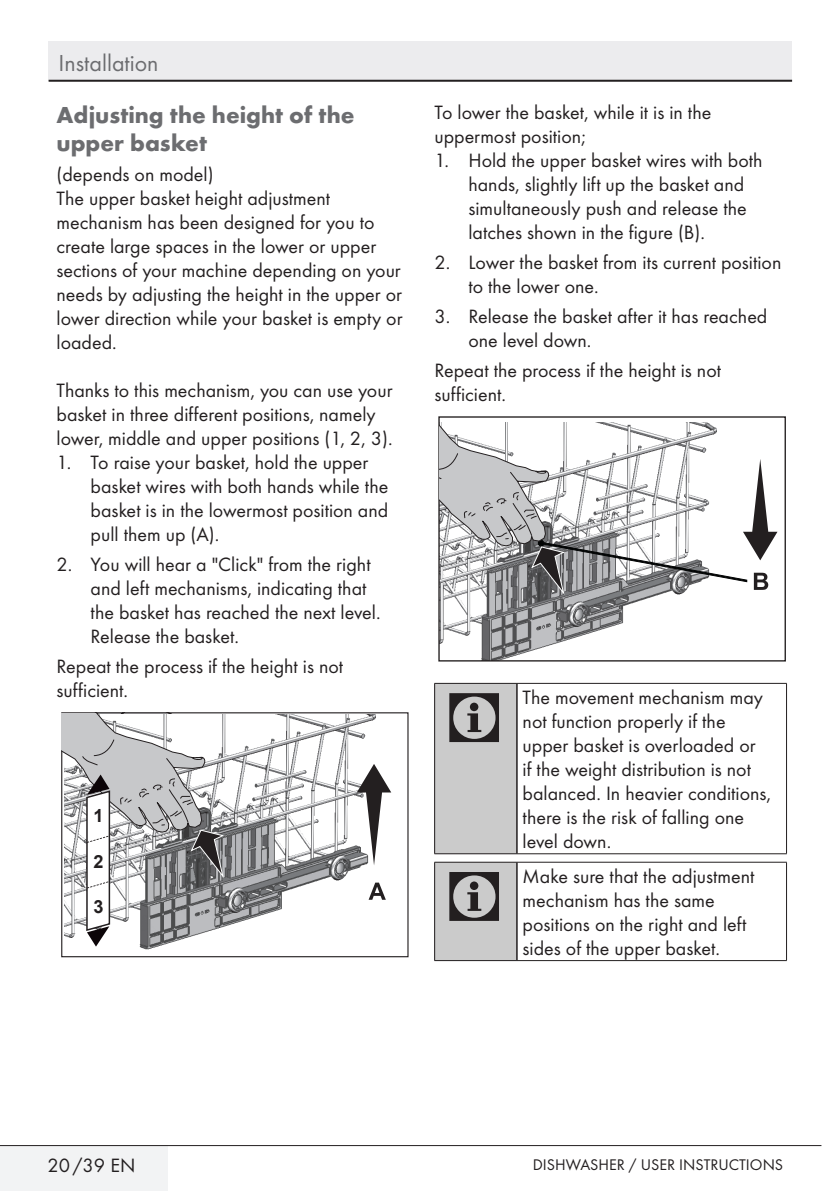
<style>
.page{position:relative;width:840px;height:1191px;background:#fff}
.page>*{position:absolute;margin:0;border:0;box-sizing:border-box;transform-origin:0 0}
.uyari_semboller{font:72px "ZIWARNUN";color:#231f20}
.Baslik{font:700 24px/28px "Futura TOT";color:#6c6d70}
.t1{font:24px "Futura TOT Boo";color:#6c6d70}
.Yazi_alanlari{font:20px/24px "Futura TOT Boo";color:#231f20}
.Girintili_Yazi{font:20px/24px "Futura TOT Boo";color:#231f20}
.t2{font:700 18.2px "Arial";color:#231f20}
.t3{font:16px "Futura TOT Boo";color:#231f20}
</style>
<div class="page">
<div style="left:0;top:1145px;width:168px;height:46px;background:#f2f3f4"></div>
<hr style="left:0;top:1145px;width:821px;height:1px;background:#231f20">
<div style="left:49px;top:41px;width:742px;height:40px;background:#ececee"></div>
<hr style="left:49px;top:80px;width:742px;height:2px;background:#231f20">
<div style="left:61px;top:712px;width:347px;height:245px;border:1px solid #231f20"></div>
<img style="left:95px;top:715px;width:280px;height:235px">
<svg style="left:368px;top:882px;width:17px;height:17px"></svg>
<svg style="left:356px;top:764px;width:35px;height:101px"></svg>
<svg style="left:61px;top:713px;width:164px;height:233px"></svg>
<img style="left:440px;top:597px;width:212px;height:62px">
<div style="left:438px;top:416px;width:347px;height:245px;border:1px solid #231f20"></div>
<svg style="left:439px;top:417px;width:338px;height:180px"></svg>
<div style="left:434px;top:683px;width:82px;height:170px;background:#cbcbcb"></div>
<hr style="left:434px;top:683px;width:1px;height:170px;background:#231f20">
<hr style="left:434px;top:683px;width:82px;height:1px;background:#231f20">
<hr style="left:434px;top:853px;width:82px;height:1px;background:#231f20">
<hr style="left:516px;top:683px;width:1px;height:170px;background:#231f20">
<hr style="left:785px;top:683px;width:1px;height:170px;background:#231f20">
<hr style="left:516px;top:683px;width:270px;height:1px;background:#231f20">
<hr style="left:516px;top:853px;width:270px;height:1px;background:#231f20">
<div style="left:434px;top:862px;width:82px;height:98px;background:#cbcbcb"></div>
<hr style="left:434px;top:862px;width:1px;height:98px;background:#231f20">
<hr style="left:434px;top:862px;width:82px;height:1px;background:#231f20">
<hr style="left:434px;top:960px;width:82px;height:1px;background:#231f20">
<hr style="left:516px;top:862px;width:1px;height:98px;background:#231f20">
<hr style="left:785px;top:862px;width:1px;height:98px;background:#231f20">
<hr style="left:516px;top:862px;width:270px;height:1px;background:#231f20">
<hr style="left:516px;top:960px;width:270px;height:1px;background:#231f20">
<p class="t1" style="left:58px;top:49px;width:101px">Installation</p>
<p class="Baslik" style="left:56px;top:101px;width:299px">Adjusting the height of the upper basket</p>
<p class="Yazi_alanlari" style="left:56px;top:162px;width:158px">(depends on model)</p>
<p class="Yazi_alanlari" style="left:56px;top:186px;width:347px">The upper basket height adjustment mechanism has been designed for you to create large spaces in the lower or upper sections of your machine depending on your needs by adjusting the height in the upper or lower direction while your basket is empty or loaded.</p>
<p class="Yazi_alanlari" style="left:56px;top:378px;width:337px">Thanks to this mechanism, you can use your basket in three different positions, namely lower, middle and upper positions (1, 2, 3).</p>
<p class="Girintili_Yazi" style="left:90px;top:450px;width:299px;text-indent:-34px">1. To raise your basket, hold the upper basket wires with both hands while the basket is in the lowermost position and pull them up (A).</p>
<p class="Girintili_Yazi" style="left:90px;top:552px;width:291px;text-indent:-34px">2. You will hear a "Click" from the right and left mechanisms, indicating that the basket has reached the next level.<br>Release the basket.</p>
<p class="Yazi_alanlari" style="left:56px;top:654px;width:288px">Repeat the process if the height is not sufficient.</p>
<p class="t2" style="left:94px;top:803px;width:12px">1</p>
<p class="t2" style="left:94px;top:849px;width:12px">2</p>
<p class="t2" style="left:94px;top:894px;width:12px">3</p>
<p class="Yazi_alanlari" style="left:434px;top:101px;width:278px">To lower the basket, while it is in the uppermost position;</p>
<p class="Girintili_Yazi" style="left:468px;top:149px;width:295px;text-indent:-34px">1. Hold the upper basket wires with both hands, slightly lift up the basket and simultaneously push and release the latches shown in the figure (B).</p>
<p class="Girintili_Yazi" style="left:468px;top:250px;width:314px;text-indent:-34px">2. Lower the basket from its current position to the lower one.</p>
<p class="Girintili_Yazi" style="left:468px;top:304px;width:300px;text-indent:-34px">3. Release the basket after it has reached one level down.</p>
<p class="Yazi_alanlari" style="left:434px;top:358px;width:288px">Repeat the process if the height is not sufficient.</p>
<p class="t2" style="left:471px;top:334px;width:12px">3</p>
<p class="uyari_semboller" style="left:445px;top:679px;width:63px">C</p>
<p class="Yazi_alanlari" style="left:522px;top:685px;width:250px">The movement mechanism may not function properly if the upper basket is overloaded or<br>if the weight distribution is not balanced. In heavier conditions, there is the risk of falling one level down.</p>
<p class="uyari_semboller" style="left:445px;top:858px;width:63px">C</p>
<p class="Yazi_alanlari" style="left:522px;top:864px;width:233px">Make sure that the adjustment mechanism has the same positions on the right and left sides of the upper basket.</p>
<p class="Yazi_alanlari" style="left:47px;top:1153px;width:89px">20/39 EN</p>
<p class="t3" style="left:532px;top:1155px;width:252px">DISHWASHER / USER INSTRUCTIONS</p>
</div>
